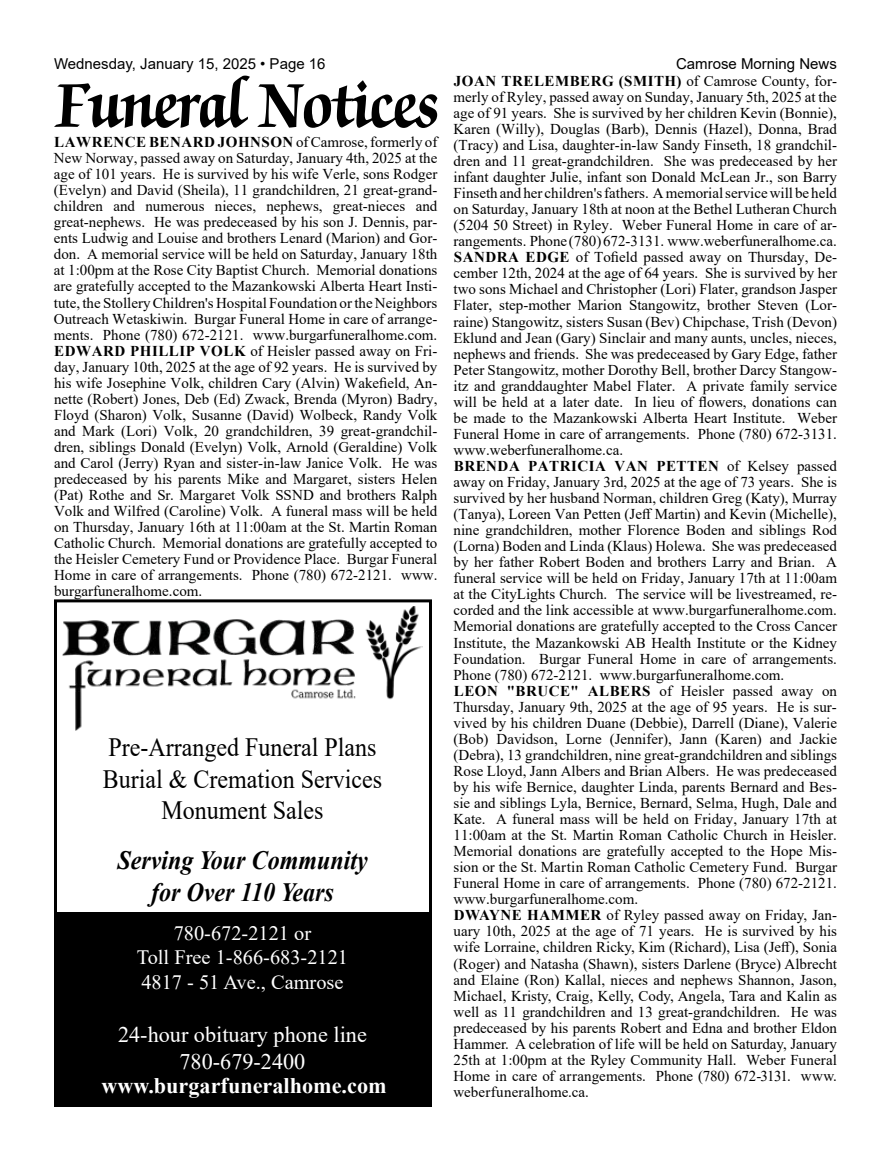
<style>
.page{position:relative;width:891px;height:1161px;background:#fff}
.page>*{position:absolute;margin:0;border:0;box-sizing:border-box;transform-origin:0 0}
.t1{font:26.4px/31.7px "Times New Roman";color:#000;text-align:center;scale:.91 1}
.t2{font:italic 700 26.4px/31.7px "Times New Roman";color:#000;text-align:center;scale:.91 1}
.t3{font:22.2px/26.7px "Times New Roman";color:#fff;text-align:center}
.t4{font:700 22.2px "Times New Roman";color:#fff}
.t5{font:20.4px/24.5px "Times New Roman";color:#fff;text-align:center}
.t6{font:15px/16px "Times New Roman";color:#000;text-align:justify}
.t7{font:15px "Arial";color:#000}
.s1{font-weight:700}
</style>
<div class="page">
<svg style="left:54px;top:76px;width:383px;height:52px"></svg>
<div style="left:54px;top:599px;width:378px;height:508px;border:3px solid #000"></div>
<div style="left:54px;top:913px;width:377px;height:194px;background:#000"></div>
<img style="left:63px;top:607px;width:360px;height:124px">
<p class="t7" style="left:54px;top:53px;width:273px">Wednesday, January 15, 2025 • Page 16</p>
<p class="t7" style="left:676px;top:53px;width:162px">Camrose Morning News</p>
<p class="t6" style="left:54px;top:133px;width:385px"><span class="s1">LAWRENCE BENARD JOHNSON</span> of Camrose, formerly of New Norway, passed away on Saturday, January 4th, 2025 at the age of 101 years. He is survived by his wife Verle, sons Rodger (Evelyn) and David (Sheila), 11 grandchildren, 21 great-grand&shy;children and numerous nieces, nephews, great-nieces and great-nephews. He was predeceased by his son J. Dennis, par&shy;ents Ludwig and Louise and brothers Lenard (Marion) and Gor&shy;don. A memorial service will be held on Saturday, January 18th at 1:00pm at the Rose City Baptist Church. Memorial donations are gratefully accepted to the Mazankowski Alberta Heart Insti&shy;tute, the Stollery Children's Hospital Foundation or the Neighbors Outreach Wetaskiwin. Burgar Funeral Home in care of arrange&shy;ments. Phone (780) 672-2121. www.burgarfuneralhome.com.<br><span class="s1">EDWARD PHILLIP VOLK</span> of Heisler passed away on Fri&shy;day, January 10th, 2025 at the age of 92 years. He is survived by his wife Josephine Volk, children Cary (Alvin) Wakefield, An&shy;nette (Robert) Jones, Deb (Ed) Zwack, Brenda (Myron) Badry, Floyd (Sharon) Volk, Susanne (David) Wolbeck, Randy Volk and Mark (Lori) Volk, 20 grandchildren, 39 great-grandchil&shy;dren, siblings Donald (Evelyn) Volk, Arnold (Geraldine) Volk and Carol (Jerry) Ryan and sister-in-law Janice Volk. He was predeceased by his parents Mike and Margaret, sisters Helen (Pat) Rothe and Sr. Margaret Volk SSND and brothers Ralph Volk and Wilfred (Caroline) Volk. A funeral mass will be held on Thursday, January 16th at 11:00am at the St. Martin Roman Catholic Church. Memorial donations are gratefully accepted to the Heisler Cemetery Fund or Providence Place. Burgar Funeral Home in care of arrangements. Phone (780) 672-2121. www. burgarfuneralhome.com.</p>
<h1 class="t1" style="left:103px;top:730px;width:308px">Pre-Arranged Funeral Plans<br>Burial &amp; Cremation Services<br>Monument Sales</h1>
<h1 class="t2" style="left:117px;top:844px;width:277px">Serving Your Community for Over 110 Years</h1>
<h3 class="t5" style="left:137px;top:920px;width:213px">780-672-2121 or<br>Toll Free 1-866-683-2121<br>4817 - 51 Ave., Camrose</h3>
<h2 class="t3" style="left:118px;top:1020px;width:250px">24-hour obituary phone line<br>780-679-2400</h2>
<h2 class="t4" style="left:101px;top:1069px;width:287px">www.burgarfuneralhome.com</h2>
<p class="t6" style="left:454px;top:72px;width:385px;text-align:left"><span class="s1">JOAN TRELEMBERG (SMITH)</span> of Camrose County, for&shy;merly of Ryley, passed away on Sunday, January 5th, 2025 at the age of 91 years. She is survived by her children Kevin (Bonnie), Karen (Willy), Douglas (Barb), Dennis (Hazel), Donna, Brad (Tracy) and Lisa, daughter-in-law Sandy Finseth, 18 grandchil&shy;dren and 11 great-grandchildren. She was predeceased by her infant daughter Julie, infant son Donald McLean Jr., son Barry Finseth and her children's fathers. A memorial service will be held on Saturday, January 18th at noon at the Bethel Lutheran Church (5204 50 Street) in Ryley. Weber Funeral Home in care of ar&shy;rangements. Phone (780) 672-3131. www.weberfuneralhome.ca.<br><span class="s1">SANDRA EDGE</span> of Tofield passed away on Thursday, De&shy;cember 12th, 2024 at the age of 64 years. She is survived by her two sons Michael and Christopher (Lori) Flater, grandson Jasper Flater, step-mother Marion Stangowitz, brother Steven (Lor&shy;raine) Stangowitz, sisters Susan (Bev) Chipchase, Trish (Devon)<br>Eklund and Jean (Gary) Sinclair and many aunts, uncles, nieces, nephews and friends. She was predeceased by Gary Edge, father Peter Stangowitz, mother Dorothy Bell, brother Darcy Stangow&shy;itz and granddaughter Mabel Flater. A private family service will be held at a later date. In lieu of flowers, donations can be made to the Mazankowski Alberta Heart Institute. Weber Funeral Home in care of arrangements. Phone (780) 672-3131. www.weberfuneralhome.ca.<br><span class="s1">BRENDA PATRICIA VAN PETTEN</span> of Kelsey passed away on Friday, January 3rd, 2025 at the age of 73 years. She is survived by her husband Norman, children Greg (Katy), Murray (Tanya), Loreen Van Petten (Jeff Martin) and Kevin (Michelle), nine grandchildren, mother Florence Boden and siblings Rod (Lorna) Boden and Linda (Klaus) Holewa. She was predeceased by her father Robert Boden and brothers Larry and Brian. A funeral service will be held on Friday, January 17th at 11:00am at the CityLights Church. The service will be livestreamed, re&shy;corded and the link accessible at www.burgarfuneralhome.com.<br>Memorial donations are gratefully accepted to the Cross Cancer Institute, the Mazankowski AB Health Institute or the Kidney Foundation. Burgar Funeral Home in care of arrangements.<br>Phone (780) 672-2121. www.burgarfuneralhome.com.<br><span class="s1">LEON "BRUCE" ALBERS</span> of Heisler passed away on Thursday, January 9th, 2025 at the age of 95 years. He is sur&shy;vived by his children Duane (Debbie), Darrell (Diane), Valerie (Bob) Davidson, Lorne (Jennifer), Jann (Karen) and Jackie (Debra), 13 grandchildren, nine great-grandchildren and siblings Rose Lloyd, Jann Albers and Brian Albers. He was predeceased by his wife Bernice, daughter Linda, parents Bernard and Bes&shy;sie and siblings Lyla, Bernice, Bernard, Selma, Hugh, Dale and Kate. A funeral mass will be held on Friday, January 17th at 11:00am at the St. Martin Roman Catholic Church in Heisler.<br>Memorial donations are gratefully accepted to the Hope Mis&shy;sion or the St. Martin Roman Catholic Cemetery Fund. Burgar Funeral Home in care of arrangements. Phone (780) 672-2121. www.burgarfuneralhome.com.<br><span class="s1">DWAYNE HAMMER</span> of Ryley passed away on Friday, Jan&shy;uary 10th, 2025 at the age of 71 years. He is survived by his wife Lorraine, children Ricky, Kim (Richard), Lisa (Jeff), Sonia (Roger) and Natasha (Shawn), sisters Darlene (Bryce) Albrecht and Elaine (Ron) Kallal, nieces and nephews Shannon, Jason, Michael, Kristy, Craig, Kelly, Cody, Angela, Tara and Kalin as well as 11 grandchildren and 13 great-grandchildren. He was predeceased by his parents Robert and Edna and brother Eldon Hammer. A celebration of life will be held on Saturday, January 25th at 1:00pm at the Ryley Community Hall. Weber Funeral Home in care of arrangements. Phone (780) 672-3131. www. weberfuneralhome.ca.</p>
</div>
